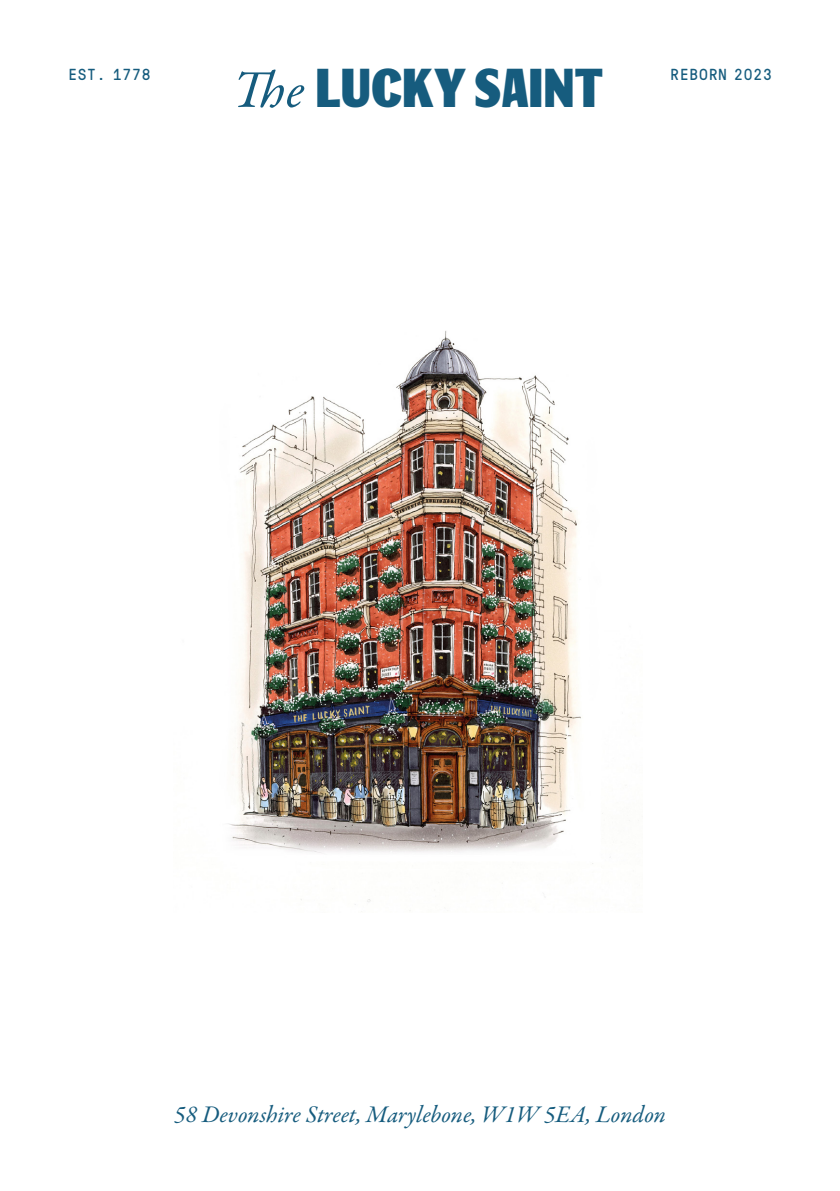
<style>
.page{position:relative;width:840px;height:1191px;background:#fff}
.page>*{position:absolute;margin:0;border:0;box-sizing:border-box;transform-origin:0 0}
.t1{font:49.4px "Rumori Chiari";color:#165c7e}
.t2{font:italic 24px "Garamond Premr Pro";color:#165c7e}
.t3{font:16px "GT Pressura Mono";letter-spacing:.05em;color:#165c7e}
</style>
<div class="page">
<svg style="left:238px;top:69px;width:66px;height:39px"></svg>
<img style="left:228px;top:330px;width:402px;height:581px">
<h1 class="t1" style="left:315px;top:56px;width:289px">LUCKY SAINT</h1>
<p class="t3" style="left:68px;top:63px;width:84px">EST. 1778</p>
<p class="t3" style="left:670px;top:63px;width:103px">REBORN 2023</p>
<p class="t2" style="left:174px;top:1099px;width:493px">58 Devonshire Street, Marylebone, W1W 5EA, London</p>
</div>
